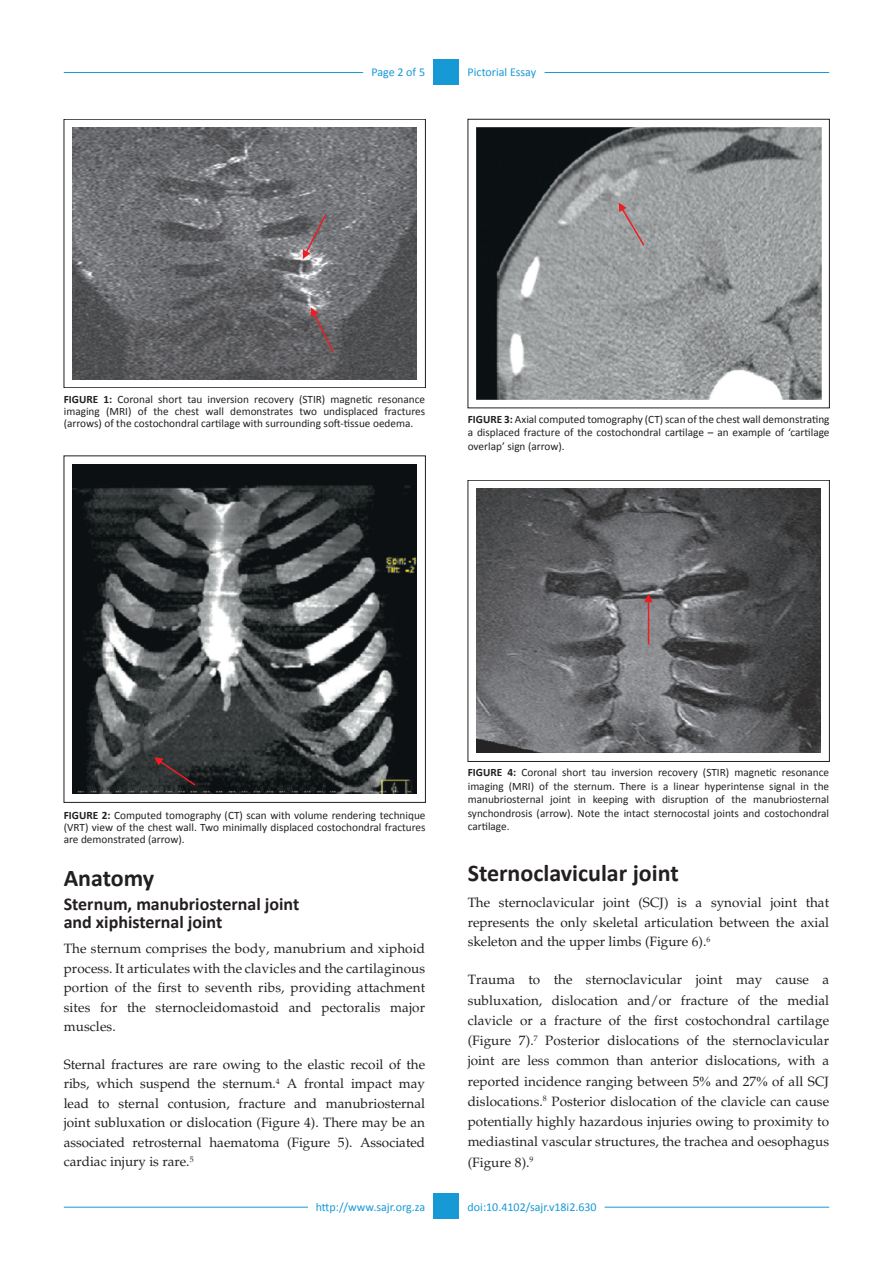
<style>
.page{position:relative;width:893px;height:1263px;background:#fff}
.page>*{position:absolute;margin:0;border:0;box-sizing:border-box;transform-origin:0 0}
._1{font:700 24px "Calibri";color:#231f20}
._2_1_line{font:700 18px/18px "Calibri";color:#231f20}
.Text{font:13.5px/20.2px "Palatino";color:#231f20;text-align:justify}
.Text1{font:13.5px/19.5px "Palatino";letter-spacing:.005em;color:#231f20;text-align:justify}
.RRH_Bottom{font:12px "Calibri";color:#1799d5}
.LRH_Bottom{font:12px "Calibri";color:#1799d5}
.RRH{font:12px "Calibri";color:#1799d5}
.LRH{font:12px "Calibri";letter-spacing:-.005em;color:#1799d5}
.Figure_caption{font:11.25px/13.5px "Calibri";color:#231f20;text-align:justify}
.s1{font-weight:700}
.s2{font-family:"Times New Roman"}
</style>
<div class="page">
<hr style="left:64px;top:1207px;width:244px;height:1px;background:#1799d5">
<hr style="left:605px;top:1207px;width:224px;height:1px;background:#1799d5">
<div style="left:434px;top:1193px;width:25px;height:26px;background:#1799d5"></div>
<div style="left:434px;top:59px;width:25px;height:26px;background:#1799d5"></div>
<hr style="left:64px;top:72px;width:299px;height:1px;background:#1799d5">
<hr style="left:545px;top:72px;width:284px;height:1px;background:#1799d5">
<img style="left:72px;top:128px;width:345px;height:251px">
<div style="left:64px;top:119px;width:362px;height:269px;border:1px solid #231f20"></div>
<svg style="left:311px;top:308px;width:24px;height:46px"></svg>
<svg style="left:303px;top:213px;width:25px;height:46px"></svg>
<img style="left:72px;top:464px;width:345px;height:330px">
<svg style="left:154px;top:757px;width:43px;height:30px"></svg>
<img style="left:476px;top:128px;width:345px;height:272px">
<div style="left:468px;top:119px;width:362px;height:289px;border:1px solid #231f20"></div>
<svg style="left:619px;top:203px;width:27px;height:44px"></svg>
<img style="left:476px;top:489px;width:345px;height:264px">
<div style="left:468px;top:480px;width:362px;height:282px;border:1px solid #231f20"></div>
<svg style="left:644px;top:594px;width:9px;height:8px"></svg>
<hr style="left:648px;top:600px;width:1px;height:44px;background:#ee1d23">
<p class="LRH" style="left:372px;top:65px;width:55px">Page 2 of 5</p>
<p class="RRH" style="left:468px;top:65px;width:70px">Pictorial Essay</p>
<p class="Figure_caption" style="left:64px;top:392px;width:363px;line-height:12px"><span class="s1">FIGURE 1:</span> Coronal short tau inversion recovery (STIR) magnetic resonance imaging (MRI) of the chest wall demonstrates two undisplaced fractures (arrows) of the costochondral cartilage with surrounding soft-tissue oedema.</p>
<p class="Figure_caption" style="left:468px;top:412px;width:363px"><span class="s1">FIGURE 3:</span> Axial computed tomography (CT) scan of the chest wall demonstrating a displaced fracture of the costochondral cartilage – an example of ‘cartilage overlap’ sign (arrow).</p>
<p class="Figure_caption" style="left:64px;top:808px;width:363px;line-height:12px"><span class="s1">FIGURE 2:</span> Computed tomography (CT) scan with volume rendering technique (VRT) view of the chest wall. Two minimally displaced costochondral fractures are demonstrated (arrow).</p>
<p class="_1" style="left:64px;top:863px;width:92px">Anatomy</p>
<p class="_2_1_line" style="left:64px;top:894px;width:237px">Sternum, manubriosternal joint and xiphisternal joint</p>
<p class="Text1" style="left:64px;top:939px;width:363px">The sternum comprises the body, manubrium and xiphoid process. It articulates with the clavicles and the cartilaginous portion of the first to seventh ribs, providing attachment sites for the sternocleidomastoid and pectoralis major muscles.</p>
<p class="Text" style="left:64px;top:1055px;width:363px;line-height:19.5px">Sternal fractures are rare owing to the elastic recoil of the ribs, which suspend the sternum.<sup>4</sup> A frontal impact may lead to sternal contusion, fracture and manubriosternal joint subluxation or dislocation (Figure 4). There may be an associated retrosternal haematoma (Figure 5). Associated cardiac injury is rare.<sup>5</sup></p>
<p class="Figure_caption" style="left:468px;top:765px;width:363px"><span class="s1">FIGURE 4:</span> Coronal short tau inversion recovery (STIR) magnetic resonance imaging (MRI) of the sternum. There is a linear hyperintense signal in the manubriosternal joint in keeping with disruption of the manubriosternal synchondrosis (arrow). Note the intact sternocostal joints and costochondral cartilage.</p>
<p class="_1" style="left:468px;top:859px;width:212px">Sternoclavicular joint</p>
<p class="Text1" style="left:468px;top:893px;width:363px">The sternoclavicular joint (SCJ) is a synovial joint that represents the only skeletal articulation between the axial skeleton and the upper limbs (Figure 6).<sup>6</sup></p>
<p class="Text" style="left:468px;top:970px;width:363px">Trauma to the sternoclavicular joint may cause a subluxation, dislocation and/or fracture of the medial clavicle or a fracture of the first costochondral cartilage (Figure 7).<sup>7</sup> Posterior dislocations of the sternoclavicular joint are less common than anterior dislocations, with a reported incidence ranging between 5<span class="s2">%</span> and 27<span class="s2">%</span> of all SCJ dislocations.<sup>8</sup> Posterior dislocation of the clavicle can cause potentially highly hazardous injuries owing to proximity to mediastinal vascular structures, the trachea and oesophagus (Figure 8).<sup>9</sup></p>
<p class="LRH_Bottom" style="left:316px;top:1200px;width:111px">http://www.sajr.org.za</p>
<p class="RRH_Bottom" style="left:468px;top:1200px;width:131px">doi:10.4102/sajr.v18i2.630</p>
</div>
